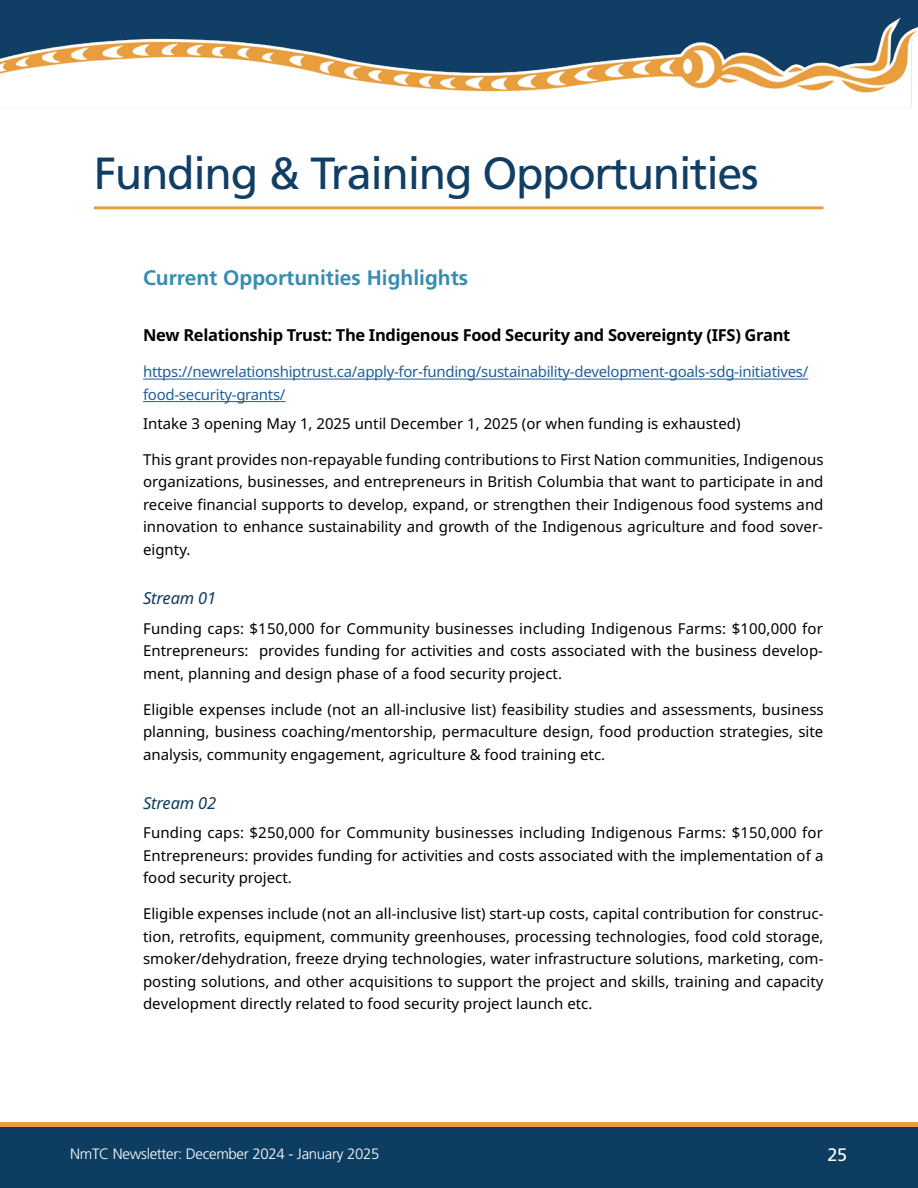
<style>
.page{position:relative;width:918px;height:1188px;background:#fff}
.page>*{position:absolute;margin:0;border:0;box-sizing:border-box;transform-origin:0 0}
.t1{font:45px "Frutiger LT Pro";letter-spacing:-.03em;color:#103e65}
.t2{font:700 21px "Frutiger LT Pro";color:#378cb2}
.t3{font:18px "Frutiger LT Pro";color:#fff}
.t4{font:700 16.5px "BC Sans";letter-spacing:-.02em;color:#000}
.t5{font:italic 16.5px "BC Sans";letter-spacing:-.01em;color:#0f3b5f}
.t6{font:15px/22.5px "BC Sans";color:#000;text-align:justify}
.t7{font:15px/22.5px "BC Sans";letter-spacing:-.02em;color:#215e9e}
.t8{font:300 15px "Frutiger LT Pro";letter-spacing:-.02em;color:#fff}
</style>
<div class="page">
<div style="left:0;top:1124px;width:918px;height:64px;background:#0d3d61"></div>
<div style="left:0;top:1122px;width:918px;height:5px;background:#e89e3d"></div>
<div style="left:0;top:0;width:918px;height:16px;background:#103e65"></div>
<img style="left:0;top:16px;width:918px;height:92px">
<hr style="left:143px;top:379px;width:665px;height:1px;background:#215e9e">
<hr style="left:143px;top:401px;width:143px;height:1px;background:#215e9e">
<hr style="left:94px;top:206px;width:730px;height:3px;background:#e99f3c">
<h1 class="t1" style="left:94px;top:147px;width:666px">Funding &amp; Training Opportunities</h1>
<h2 class="t2" style="left:143px;top:265px;width:327px">Current Opportunities Highlights</h2>
<p class="t4" style="left:143px;top:324px;width:649px">New Relationship Trust: The Indigenous Food Security and Sovereignty (IFS) Grant</p>
<p class="t7" style="left:143px;top:361px;width:667px">https://newrelationshiptrust.ca/apply-for-funding/sustainability-development-goals-sdg-initiatives/ food-security-grants/</p>
<p class="t6" style="left:143px;top:413px;width:599px">Intake 3 opening May 1, 2025 until December 1, 2025 (or when funding is exhausted)</p>
<p class="t6" style="left:143px;top:449px;width:682px">This grant provides non-repayable funding contributions to First Nation communities, Indigenous organizations, businesses, and entrepreneurs in British Columbia that want to participate in and receive financial supports to develop, expand, or strengthen their Indigenous food systems and innovation to enhance sustainability and growth of the Indigenous agriculture and food sover&shy;eignty.</p>
<p class="t5" style="left:143px;top:587px;width:75px">Stream 01</p>
<p class="t6" style="left:143px;top:617px;width:681px">Funding caps: $150,000 for Community businesses including Indigenous Farms: $100,000 for Entrepreneurs: provides funding for activities and costs associated with the business develop&shy;ment, planning and design phase of a food security project.</p>
<p class="t6" style="left:143px;top:698px;width:682px">Eligible expenses include (not an all-inclusive list) feasibility studies and assessments, business planning, business coaching/mentorship, permaculture design, food production strategies, site analysis, community engagement, agriculture &amp; food training etc.</p>
<p class="t5" style="left:143px;top:791px;width:75px">Stream 02</p>
<p class="t6" style="left:143px;top:822px;width:682px">Funding caps: $250,000 for Community businesses including Indigenous Farms: $150,000 for Entrepreneurs: provides funding for activities and costs associated with the implementation of a food security project.</p>
<p class="t6" style="left:143px;top:903px;width:682px">Eligible expenses include (not an all-inclusive list) start-up costs, capital contribution for construc&shy;tion, retrofits, equipment, community greenhouses, processing technologies, food cold storage, smoker/dehydration, freeze drying technologies, water infrastructure solutions, marketing, com&shy;posting solutions, and other acquisitions to support the project and skills, training and capacity development directly related to food security project launch etc.</p>
<p class="t8" style="left:70px;top:1145px;width:311px">NmTC Newsletter: December 2024 - January 2025</p>
<p class="t3" style="left:827px;top:1144px;width:21px">25</p>
</div>
